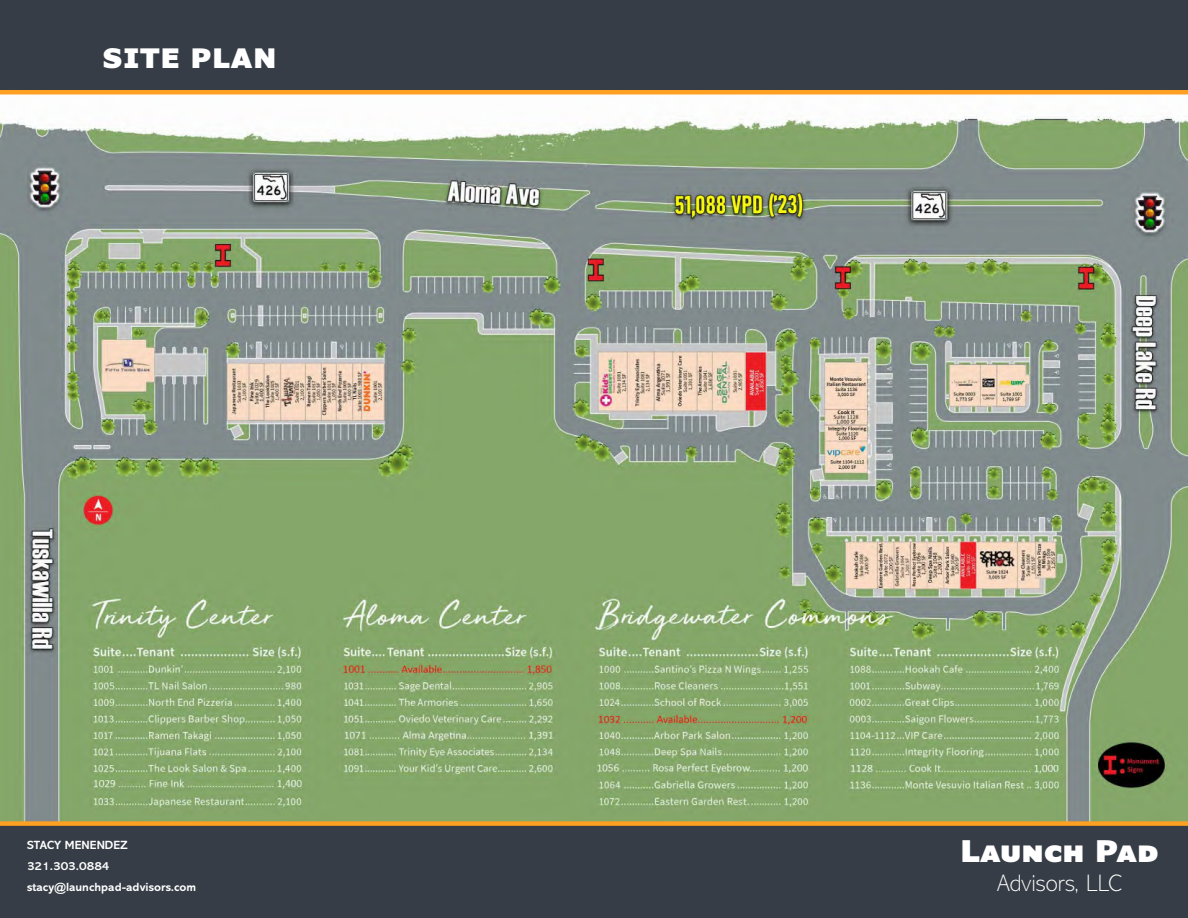
<style>
.page{position:relative;width:1188px;height:918px;background:#fff}
.page>*{position:absolute;margin:0;border:0;box-sizing:border-box;transform-origin:0 0}
.t1{font:900 30px "Verdana Pro";color:#fff}
.t2{font:900 27px "Verdana Pro";letter-spacing:.025em;color:#fff}
.t3{font:200 24px "Abadi MT Pro";color:#fff}
.t4{font:700 12px/21px "Abadi MT Pro";color:#fff}
</style>
<div class="page">
<img style="left:0;top:116px;width:1188px;height:705px">
<div style="left:0;top:0;width:1188px;height:95px;background:#363d46"></div>
<div style="left:0;top:821px;width:1188px;height:97px;background:#363d46"></div>
<h2 class="t2" style="left:103px;top:40px;width:175px">SITE PLAN</h2>
<p class="t4" style="left:27px;top:835px;width:171px">STACY MENENDEZ<br>321.303.0884 stacy@launchpad-advisors.com</p>
<h1 class="t1" style="left:960px;top:831px;width:200px">Launch Pad</h1>
<h3 class="t3" style="left:997px;top:870px;width:126px">Advisors, LLC</h3>
</div>
